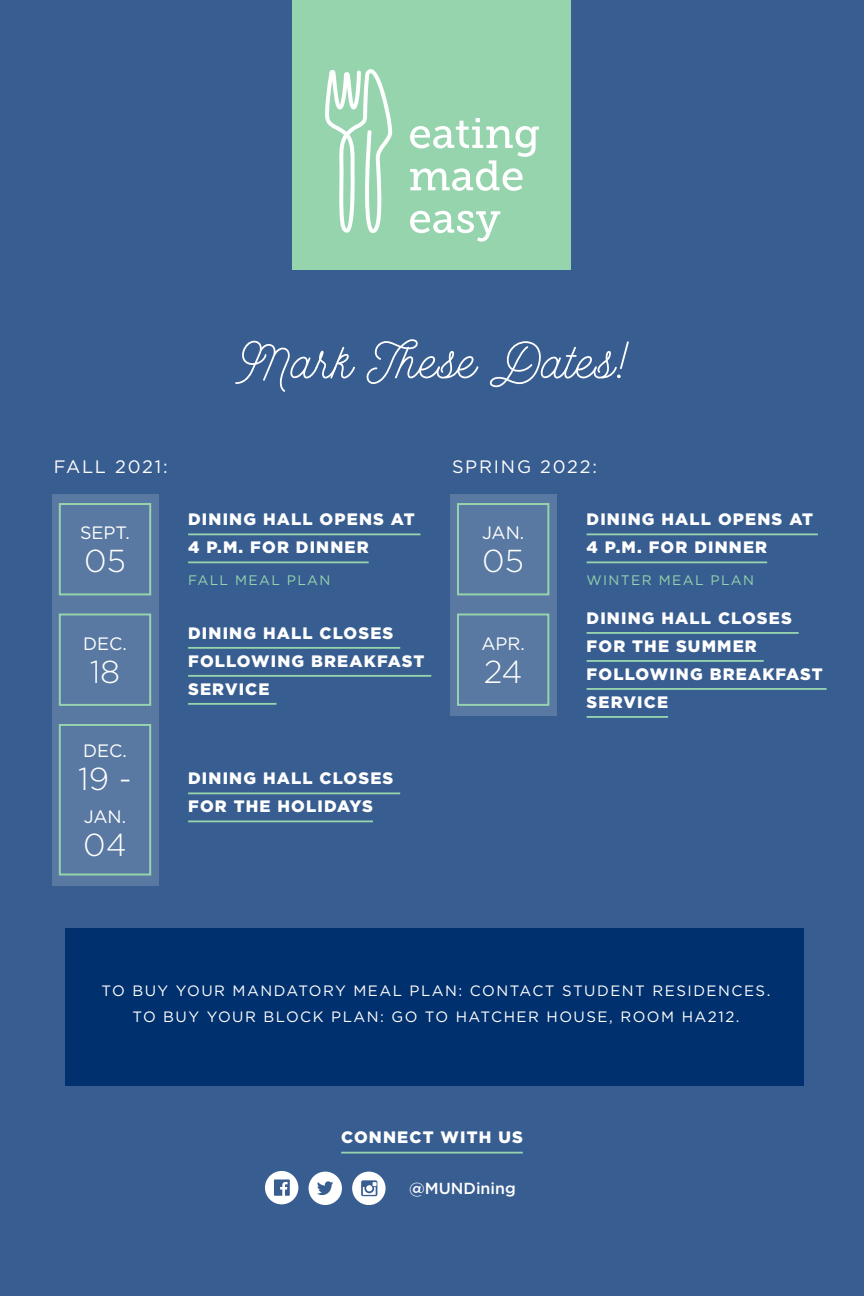
<style>
.page{position:relative;width:864px;height:1296px;background:#385d90}
.page>*{position:absolute;margin:0;border:0;box-sizing:border-box;transform-origin:0 0}
.t1{font:300 62px "Hustle Script";color:#fff}
.t2{font:300 31.8px "Gotham HTF";color:#fff}
.t3{font:18px "Gotham HTF";letter-spacing:.02em;color:#fff}
.t4{font:18px "Gotham HTF";letter-spacing:.1em;color:#fff}
.t5{font:900 16.6px/28px "Gotham HTF";letter-spacing:.07em;color:#fff}
.t6{font:500 16px "Gotham HTF";color:#fff}
.t7{font:15px "Gotham HTF";letter-spacing:.1em;color:#fff}
.t8{font:13.8px "Gotham HTF";letter-spacing:.1em;color:#95d4ad}
</style>
<div class="page">
<div style="left:52px;top:494px;width:106px;height:392px;background:#5978a2"></div>
<div style="left:450px;top:494px;width:106px;height:222px;background:#5978a2"></div>
<div style="left:292px;top:0;width:280px;height:270px;background:#95d4ad"></div>
<svg style="left:325px;top:69px;width:68px;height:164px"></svg>
<svg style="left:410px;top:118px;width:129px;height:73px"></svg>
<svg style="left:410px;top:211px;width:90px;height:31px"></svg>
<div style="left:65px;top:928px;width:739px;height:158px;background:#00306d"></div>
<svg style="left:352px;top:1172px;width:34px;height:33px"></svg>
<svg style="left:309px;top:1172px;width:33px;height:33px"></svg>
<svg style="left:265px;top:1171px;width:33px;height:33px"></svg>
<div style="left:59px;top:503px;width:92px;height:92px;border:2px solid #95d4ad"></div>
<div style="left:457px;top:503px;width:92px;height:92px;border:2px solid #95d4ad"></div>
<div style="left:59px;top:724px;width:92px;height:152px;border:2px solid #95d4ad"></div>
<div style="left:59px;top:613px;width:92px;height:93px;border:2px solid #95d4ad"></div>
<div style="left:457px;top:613px;width:92px;height:93px;border:2px solid #95d4ad"></div>
<hr style="left:188px;top:533px;width:232px;height:2px;background:#95d4ad">
<hr style="left:188px;top:561px;width:181px;height:2px;background:#95d4ad">
<hr style="left:587px;top:533px;width:231px;height:2px;background:#95d4ad">
<hr style="left:587px;top:561px;width:180px;height:2px;background:#95d4ad">
<hr style="left:188px;top:792px;width:212px;height:2px;background:#95d4ad">
<hr style="left:188px;top:820px;width:185px;height:2px;background:#95d4ad">
<hr style="left:188px;top:647px;width:212px;height:2px;background:#95d4ad">
<hr style="left:188px;top:675px;width:243px;height:2px;background:#95d4ad">
<hr style="left:188px;top:703px;width:89px;height:2px;background:#95d4ad">
<hr style="left:587px;top:632px;width:212px;height:2px;background:#95d4ad">
<hr style="left:587px;top:660px;width:177px;height:2px;background:#95d4ad">
<hr style="left:587px;top:688px;width:240px;height:2px;background:#95d4ad">
<hr style="left:587px;top:716px;width:81px;height:2px;background:#95d4ad">
<hr style="left:341px;top:1152px;width:182px;height:2px;background:#95d4ad">
<p class="t1" style="left:235px;top:328px;width:395px">Mark These Dates!</p>
<p class="t4" style="left:54px;top:457px;width:115px">FALL 2021:</p>
<p class="t4" style="left:452px;top:457px;width:146px">SPRING 2022:</p>
<p class="t3" style="left:80px;top:523px;width:51px">SEPT.</p>
<p class="t2" style="left:84px;top:544px;width:43px">05</p>
<p class="t3" style="left:83px;top:633px;width:45px">DEC.</p>
<p class="t2" style="left:90px;top:654px;width:32px">18</p>
<p class="t3" style="left:83px;top:740px;width:45px">DEC.</p>
<p class="t2" style="left:78px;top:761px;width:55px">19 -</p>
<p class="t3" style="left:84px;top:807px;width:44px">JAN.</p>
<p class="t2" style="left:83px;top:827px;width:45px">04</p>
<p class="t5" style="left:188px;top:505px;width:228px">DINING HALL OPENS AT<br>4 P.M. FOR DINNER</p>
<p class="t8" style="left:188px;top:573px;width:144px">FALL MEAL PLAN</p>
<p class="t5" style="left:188px;top:618px;width:238px">DINING HALL CLOSES<br>FOLLOWING BREAKFAST<br>SERVICE</p>
<p class="t5" style="left:188px;top:764px;width:207px">DINING HALL CLOSES<br>FOR THE HOLIDAYS</p>
<p class="t3" style="left:482px;top:523px;width:44px">JAN.</p>
<p class="t2" style="left:482px;top:544px;width:43px">05</p>
<p class="t3" style="left:481px;top:633px;width:45px">APR.</p>
<p class="t2" style="left:484px;top:654px;width:40px">24</p>
<p class="t5" style="left:587px;top:505px;width:228px">DINING HALL OPENS AT<br>4 P.M. FOR DINNER</p>
<p class="t8" style="left:587px;top:573px;width:169px">WINTER MEAL PLAN</p>
<p class="t5" style="left:587px;top:603px;width:238px">DINING HALL CLOSES<br>FOR THE SUMMER<br>FOLLOWING BREAKFAST<br>SERVICE</p>
<p class="t7" style="left:102px;top:982px;width:670px">TO BUY YOUR MANDATORY MEAL PLAN: CONTACT STUDENT RESIDENCES.</p>
<p class="t7" style="left:133px;top:1008px;width:608px">TO BUY YOUR BLOCK PLAN: GO TO HATCHER HOUSE, ROOM HA212.</p>
<p class="t5" style="left:341px;top:1123px;width:183px">CONNECT WITH US</p>
<p class="t6" style="left:409px;top:1179px;width:108px">@MUNDining</p>
</div>
